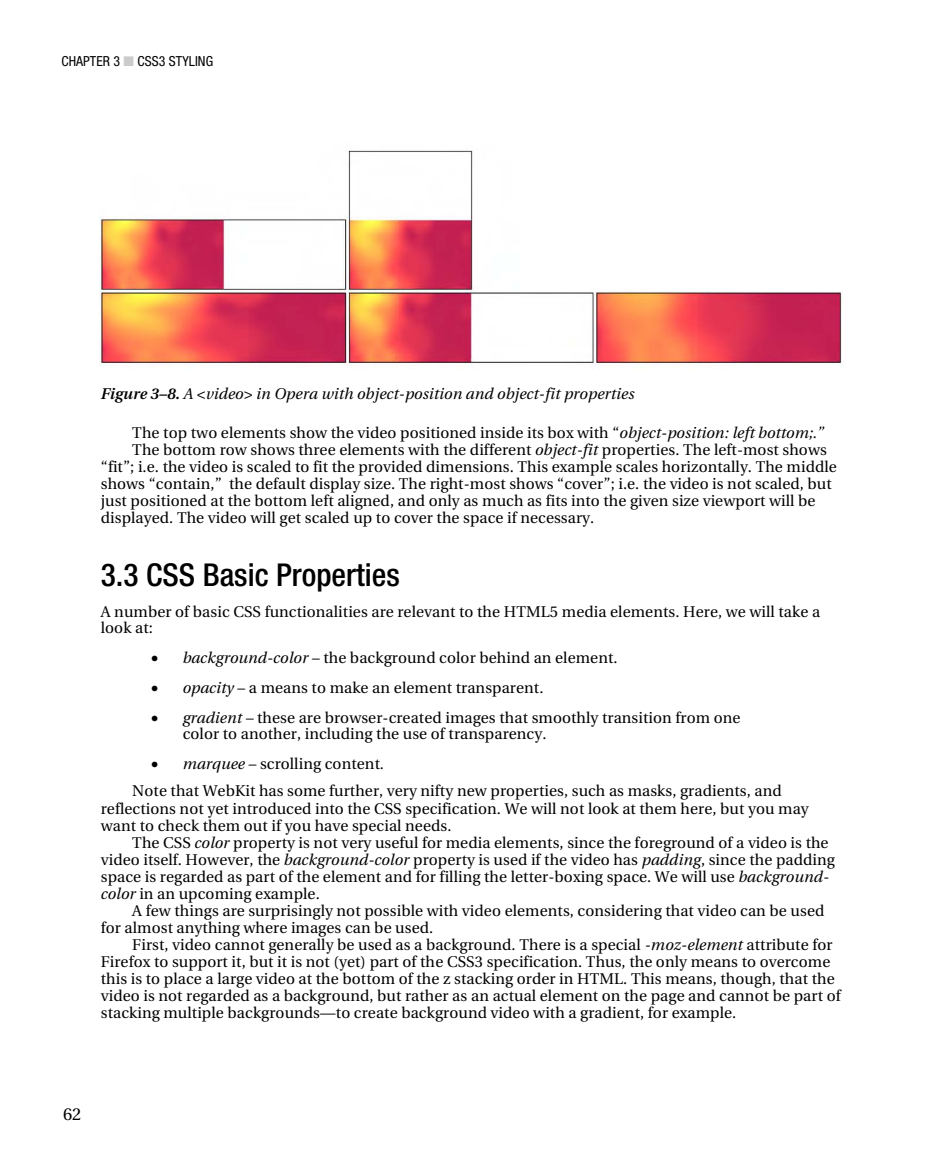
<style>
.page{position:relative;width:945px;height:1166px;background:#fff}
.page>*{position:absolute;margin:0;border:0;box-sizing:border-box;transform-origin:0 0}
.t1{font:500 condensed 31.5px "Helvetica Neue";color:#000}
.t2{font:17.15px "Utopia";color:#000}
.t3{font:15.58px/16.8px "Utopia";letter-spacing:.005em;color:#000}
.t4{font:italic 15.58px "Utopia";letter-spacing:.005em;color:#000}
.t5{font:condensed 13.83px "Helvetica Neue";letter-spacing:.005em;color:#000}
.s1{color:#cbcbcb}
.s2{font-weight:600}
.s3{font-style:italic}
</style>
<div class="page">
<img style="left:100px;top:150px;width:743px;height:216px">
<p class="t5" style="left:61px;top:53px;width:153px">CHAPTER 3 <span class="s1">■</span> CSS3 STYLING</p>
<p class="t4" style="left:101px;top:387px;width:535px"><span class="s2">Figure 3–8.</span> A &lt;video&gt; in Opera with object-position and object-fit properties</p>
<p class="t3" style="left:132px;top:426px;width:693px">The top two elements show the video positioned inside its box with “<span class="s3">object-position: left bottom;.”</span></p>
<p class="t3" style="left:132px;top:442px;width:696px">The bottom row shows three elements with the different <span class="s3">object-fit</span> properties. The left-most shows</p>
<p class="t3" style="left:101px;top:460px;width:738px">“fit”; i.e. the video is scaled to fit the provided dimensions. This example scales horizontally. The middle</p>
<p class="t3" style="left:101px;top:477px;width:733px">shows “contain,” the default display size. The right-most shows “cover”; i.e. the video is not scaled, but</p>
<p class="t3" style="left:101px;top:494px;width:716px">just positioned at the bottom left aligned, and only as much as fits into the given size viewport will be</p>
<p class="t3" style="left:101px;top:511px;width:495px">displayed. The video will get scaled up to cover the space if necessary.</p>
<p class="t1" style="left:101px;top:555px;width:301px">3.3 CSS Basic Properties</p>
<p class="t3" style="left:101px;top:604px;width:721px">A number of basic CSS functionalities are relevant to the HTML5 media elements. Here, we will take a look at:</p>
<p class="t3" style="left:151px;top:651px;width:468px">• <span class="s3">background-color –</span> the background color behind an element.</p>
<p class="t3" style="left:151px;top:680px;width:394px">• <span class="s3">opacity</span> – a means to make an element transparent.</p>
<p class="t3" style="left:183px;top:710px;width:559px;text-indent:-32px">• <span class="s3">gradient –</span> these are browser-created images that smoothly transition from one color to another, including the use of transparency.</p>
<p class="t3" style="left:132px;top:751px;width:651px;line-height:27.3px;text-indent:19px">• <span class="s3">marquee –</span> scrolling content<span class="s3">.<br></span>Note that WebKit has some further, very nifty new properties, such as masks, gradients, and</p>
<p class="t3" style="left:101px;top:801px;width:709px">reflections not yet introduced into the CSS specification. We will not look at them here, but you may</p>
<p class="t3" style="left:101px;top:818px;width:352px">want to check them out if you have special needs.</p>
<p class="t3" style="left:132px;top:835px;width:698px">The CSS <span class="s3">color</span> property is not very useful for media elements, since the foreground of a video is the</p>
<p class="t3" style="left:101px;top:852px;width:736px">video itself. However, the <span class="s3">background-color</span> property is used if the video has <span class="s3">padding</span>, since the padding</p>
<p class="t3" style="left:101px;top:869px;width:730px">space is regarded as part of the element and for filling the letter-boxing space. We will use <span class="s3">background-</span></p>
<p class="t3" style="left:101px;top:886px;width:221px"><span class="s3">color</span> in an upcoming example.</p>
<p class="t3" style="left:132px;top:904px;width:694px">A few things are surprisingly not possible with video elements, considering that video can be used</p>
<p class="t3" style="left:101px;top:920px;width:334px">for almost anything where images can be used.</p>
<p class="t3" style="left:132px;top:938px;width:702px">First, video cannot generally be used as a background. There is a special <span class="s3">-moz-element</span> attribute for</p>
<p class="t3" style="left:101px;top:955px;width:731px">Firefox to support it, but it is not (yet) part of the CSS3 specification. Thus, the only means to overcome</p>
<p class="t3" style="left:101px;top:972px;width:735px">this is to place a large video at the bottom of the z stacking order in HTML. This means, though, that the</p>
<p class="t3" style="left:101px;top:989px;width:741px">video is not regarded as a background, but rather as an actual element on the page and cannot be part of</p>
<p class="t3" style="left:101px;top:1006px;width:637px">stacking multiple backgrounds—to create background video with a gradient, for example.</p>
<p class="t2" style="left:63px;top:1107px;width:20px">62</p>
</div>
